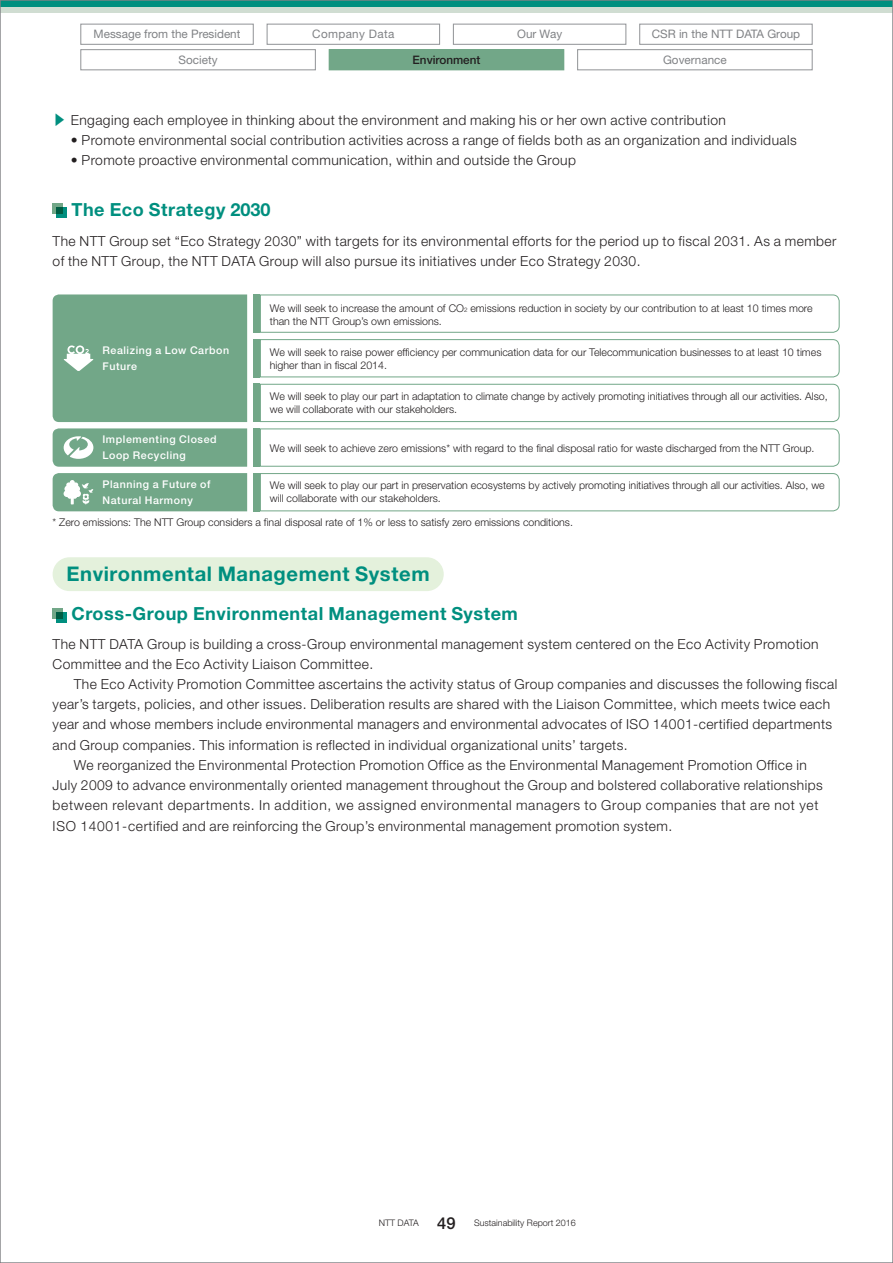
<style>
.page{position:relative;width:893px;height:1263px;background:#fff}
.page>*{position:absolute;margin:0;border:0;box-sizing:border-box;transform-origin:0 0}
.t1{font:700 20.25px "Helvetica Neue LT Std";letter-spacing:.03em;color:#008f7f}
.t2{font:700 18px "Helvetica Neue LT Std";letter-spacing:.03em;color:#008f7f}
.t3{font:300 13.8px/20.2px "Helvetica Neue LT Pro";letter-spacing:.03em;color:#231f20}
.t4{font:300 13.8px "Helvetica Neue LT Pro";letter-spacing:.05em;color:#231f20}
.t5{font:11.7px "Helvetica Neue LT Std";color:#808285}
.t6{font:11.7px "Helvetica Neue LT Std";letter-spacing:.03em;color:#808285}
.t7{font:500 11.7px "Helvetica Neue LT Std";color:#231f20}
.t8{font:300 10.65px/12.8px "Helvetica Neue LT Pro";color:#231f20}
.t9{font:500 10.65px/15.9px "Helvetica Neue LT Pro";letter-spacing:.055em;color:#fff}
.t10{font:300 9px "Helvetica Neue LT Std";color:#231f20}
.s1{font-family:"Shin Go Pr 6 N";color:#008f7f}
.s2{font-size:6.15px}
.s3{font-weight:500;font-size:16.5px}
</style>
<div class="page">
<svg style="left:260px;top:294px;width:580px;height:39px"></svg>
<div style="left:254px;top:294px;width:6px;height:39px;background:#72a788"></div>
<div style="left:254px;top:339px;width:6px;height:38px;background:#72a788"></div>
<svg style="left:259px;top:339px;width:581px;height:83px"></svg>
<div style="left:254px;top:384px;width:6px;height:38px;background:#72a788"></div>
<svg style="left:260px;top:428px;width:580px;height:39px"></svg>
<div style="left:254px;top:428px;width:6px;height:39px;background:#72a788"></div>
<svg style="left:259px;top:473px;width:581px;height:39px"></svg>
<div style="left:254px;top:473px;width:6px;height:38px;background:#72a788"></div>
<div style="left:53px;top:294px;width:194px;height:128px;background:#72a788"></div>
<svg style="left:53px;top:428px;width:194px;height:39px;background:#7bac8f"></svg>
<svg style="left:53px;top:473px;width:194px;height:38px;background:#78ab8d"></svg>
<div style="left:53px;top:203px;width:10px;height:10px;background:#72a788"></div>
<svg style="left:56px;top:207px;width:10px;height:10px"></svg>
<div style="left:53px;top:609px;width:10px;height:10px;background:#72a788"></div>
<svg style="left:56px;top:612px;width:10px;height:10px"></svg>
<div style="left:53px;top:557px;width:391px;height:34px;background:#e4f1dc"></div>
<svg style="left:2px;top:6px;width:889px;height:7px;background:#b2d1c6"></svg>
<div style="left:0;top:0;width:893px;height:6px;background:#008f7f"></div>
<div style="left:80px;top:49px;width:236px;height:21px;border:1px solid #97999c"></div>
<div style="left:80px;top:24px;width:174px;height:21px;border:1px solid #97999c"></div>
<div style="left:267px;top:24px;width:173px;height:21px;border:1px solid #97999c"></div>
<div style="left:453px;top:24px;width:173px;height:21px;border:1px solid #97999c"></div>
<div style="left:639px;top:24px;width:174px;height:21px;border:1px solid #97999c"></div>
<div style="left:329px;top:50px;width:235px;height:20px;background:#72a788"></div>
<div style="left:329px;top:49px;width:235px;height:21px;border:1px solid #72a788"></div>
<div style="left:577px;top:49px;width:236px;height:21px;border:1px solid #97999c"></div>
<p class="t5" style="left:94px;top:27px;width:148px">Message from the President</p>
<p class="t6" style="left:312px;top:27px;width:84px">Company Data</p>
<p class="t5" style="left:517px;top:27px;width:47px">Our Way</p>
<p class="t5" style="left:652px;top:27px;width:150px">CSR in the NTT DATA Group</p>
<p class="t7" style="left:413px;top:52px;width:69px">Environment</p>
<p class="t5" style="left:663px;top:52px;width:65px">Governance</p>
<p class="t5" style="left:179px;top:52px;width:40px">Society</p>
<p class="t3" style="left:53px;top:109px;width:675px"><span class="s1">▶</span> Engaging each employee in thinking about the environment and making his or her own active contribution</p>
<p class="t3" style="left:71px;top:129px;width:727px">• Promote environmental social contribution activities across a range of fields both as an organization and individuals</p>
<p class="t3" style="left:71px;top:150px;width:507px">• Promote proactive environmental communication, within and outside the Group</p>
<h2 class="t2" style="left:71px;top:199px;width:201px">The Eco Strategy 2030</h2>
<p class="t3" style="left:53px;top:230px;width:785px">The NTT Group set “Eco Strategy 2030” with targets for its environmental efforts for the period up to fiscal 2031. As a member of the NTT Group, the NTT DATA Group will also pursue its initiatives under Eco Strategy 2030.</p>
<p class="t9" style="left:102px;top:342px;width:128px">Realizing a Low Carbon<br>Future</p>
<p class="t9" style="left:102px;top:431px;width:116px">Implementing Closed<br>Loop Recycling</p>
<p class="t9" style="left:102px;top:476px;width:110px">Planning a Future of<br>Natural Harmony</p>
<p class="t8" style="left:270px;top:301px;width:544px">We will seek to increase the amount of CO <span class="s2">2</span> emissions reduction in society by our contribution to at least 10 times more than the NTT Group’s own emissions.</p>
<p class="t8" style="left:270px;top:346px;width:553px">We will seek to raise power efficiency per communication data for our Telecommunication businesses to at least 10 times higher than in fiscal 2014.</p>
<p class="t8" style="left:270px;top:390px;width:559px">We will seek to play our part in adaptation to climate change by actively promoting initiatives through all our activities. Also, we will collaborate with our stakeholders.</p>
<p class="t8" style="left:270px;top:442px;width:546px">We will seek to achieve zero emissions* with regard to the final disposal ratio for waste discharged from the NTT Group.</p>
<p class="t8" style="left:270px;top:479px;width:556px">We will seek to play our part in preservation ecosystems by actively promoting initiatives through all our activities. Also, we will collaborate with our stakeholders.</p>
<p class="t8" style="left:53px;top:515px;width:522px">* Zero emissions: The NTT Group considers a final disposal rate of 1% or less to satisfy zero emissions conditions.</p>
<h1 class="t1" style="left:66px;top:561px;width:365px">Environmental Management System</h1>
<h2 class="t2" style="left:71px;top:603px;width:448px">Cross-Group Environmental Management System</h2>
<p class="t3" style="left:53px;top:633px;width:768px">The NTT DATA Group is building a cross-Group environmental management system centered on the Eco Activity Promotion<br>Committee and the Eco Activity Liaison Committee.</p>
<p class="t3" style="left:74px;top:674px;width:765px">The Eco Activity Promotion Committee ascertains the activity status of Group companies and discusses the following fiscal</p>
<p class="t3" style="left:53px;top:694px;width:779px">year’s targets, policies, and other issues. Deliberation results are shared with the Liaison Committee, which meets twice each</p>
<p class="t3" style="left:53px;top:714px;width:781px">year and whose members include environmental managers and environmental advocates of ISO 14001-certified departments</p>
<p class="t3" style="left:53px;top:734px;width:577px">and Group companies. This information is reflected in individual organizational units’ targets.</p>
<p class="t3" style="left:74px;top:754px;width:734px">We reorganized the Environmental Protection Promotion Office as the Environmental Management Promotion Office in</p>
<p class="t3" style="left:53px;top:775px;width:772px">July 2009 to advance environmentally oriented management throughout the Group and bolstered collaborative relationships</p>
<p class="t4" style="left:53px;top:797px;width:767px">between relevant departments. In addition, we assigned environmental managers to Group companies that are not yet</p>
<p class="t3" style="left:53px;top:815px;width:621px">ISO 14001-certified and are reinforcing the Group’s environmental management promotion system.</p>
<p class="t10" style="left:379px;top:1217px;width:199px">NTT DATA <span class="s3">49</span> Sustainability Report 2016</p>
</div>
